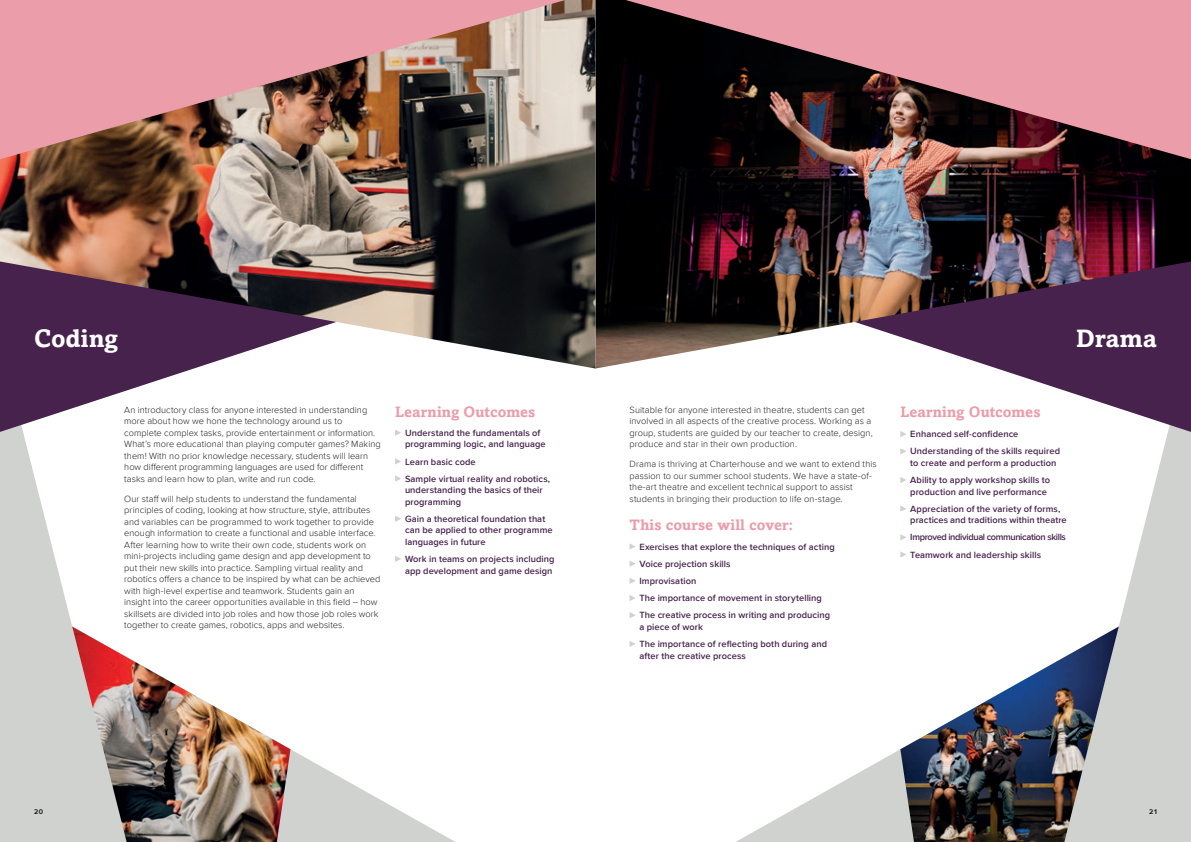
<style>
.page{position:relative;width:1191px;height:842px;background:#fff}
.page>*{position:absolute;margin:0;border:0;box-sizing:border-box;transform-origin:0 0}
.t1{font:700 25px "Amasis MT Std";letter-spacing:.005em;color:#fff}
.t2{font:700 15px "Amasis MT Std";letter-spacing:.005em;color:#eb9daa}
.t3{font:300 9.2px/11.5px "Proxima Nova";letter-spacing:.005em;color:#231f20}
.t4{font:600 9.2px/17.2px "Proxima Nova";letter-spacing:.01em;color:#47224d}
.t5{font:700 7px "Proxima Nova";color:#231f20}
</style>
<div class="page">
<svg style="left:736px;top:749px;width:164px;height:93px"></svg>
<img style="left:900px;top:657px;width:164px;height:185px">
<svg style="left:290px;top:749px;width:165px;height:93px;fill:#cfd2cf"></svg>
<img style="left:127px;top:657px;width:163px;height:185px">
<svg style="left:1064px;top:432px;width:127px;height:410px;fill:#cfd2cf"></svg>
<svg style="left:999px;top:369px;width:192px;height:63px"></svg>
<img style="left:595px;top:0;width:596px;height:369px">
<svg style="left:625px;top:0;width:566px;height:159px;background:#86595f"></svg>
<svg style="left:0;top:432px;width:127px;height:410px;fill:#cfd2cf"></svg>
<svg style="left:0;top:0;width:595px;height:432px"></svg>
<img style="left:0;top:0;width:565px;height:159px">
<svg style="left:395px;top:430px;width:6px;height:6px"></svg>
<svg style="left:395px;top:458px;width:6px;height:6px"></svg>
<svg style="left:395px;top:475px;width:6px;height:7px"></svg>
<svg style="left:395px;top:516px;width:6px;height:6px"></svg>
<svg style="left:395px;top:556px;width:6px;height:6px"></svg>
<svg style="left:900px;top:431px;width:6px;height:6px"></svg>
<svg style="left:900px;top:448px;width:6px;height:6px"></svg>
<svg style="left:900px;top:477px;width:6px;height:6px"></svg>
<svg style="left:900px;top:506px;width:6px;height:6px"></svg>
<svg style="left:900px;top:534px;width:6px;height:6px"></svg>
<svg style="left:900px;top:551px;width:6px;height:7px"></svg>
<svg style="left:629px;top:543px;width:7px;height:7px"></svg>
<svg style="left:629px;top:561px;width:7px;height:6px"></svg>
<svg style="left:629px;top:578px;width:7px;height:6px"></svg>
<svg style="left:629px;top:595px;width:6px;height:6px"></svg>
<svg style="left:629px;top:612px;width:7px;height:6px"></svg>
<svg style="left:629px;top:641px;width:7px;height:6px"></svg>
<h1 class="t1" style="left:34px;top:323px;width:85px">Coding</h1>
<h1 class="t1" style="left:1076px;top:323px;width:82px">Drama</h1>
<p class="t3" style="left:124px;top:403px;width:258px">An introductory class for anyone interested in understanding more about how we hone the technology around us to complete complex tasks, provide entertainment or information.<br>What’s more educational than playing computer games? Making them! With no prior knowledge necessary, students will learn how different programming languages are used for different tasks and learn how to plan, write and run code.</p>
<p class="t3" style="left:124px;top:492px;width:258px">Our staff will help students to understand the fundamental principles of coding, looking at how structure, style, attributes and variables can be programmed to work together to provide enough information to create a functional and usable interface.<br>After learning how to write their own code, students work on mini-projects including game design and app development to put their new skills into practice. Sampling virtual reality and robotics offers a chance to be inspired by what can be achieved with high-level expertise and teamwork. Students gain an insight into the career opportunities available in this field – how skillsets are divided into job roles and how those job roles work together to create games, robotics, apps and websites.</p>
<h2 class="t2" style="left:395px;top:403px;width:142px">Learning Outcomes</h2>
<p class="t4" style="left:405px;top:427px;width:142px;line-height:11.5px">Understand the fundamentals of programming logic, and language</p>
<p class="t4" style="left:405px;top:453px;width:147px">Learn basic code<br>Sample virtual reality and robotics,</p>
<p class="t4" style="left:405px;top:484px;width:139px;line-height:11.5px">understanding the basics of their programming</p>
<p class="t4" style="left:405px;top:513px;width:149px;line-height:11.5px">Gain a theoretical foundation that can be applied to other programme languages in future</p>
<p class="t4" style="left:405px;top:553px;width:151px;line-height:11.5px">Work in teams on projects including app development and game design</p>
<p class="t3" style="left:629px;top:403px;width:245px">Suitable for anyone interested in theatre, students can get involved in all aspects of the creative process. Working as a group, students are guided by our teacher to create, design, produce and star in their own production.</p>
<p class="t3" style="left:629px;top:458px;width:249px">Drama is thriving at Charterhouse and we want to extend this passion to our summer school students. We have a state-of&shy;the-art theatre and excellent technical support to assist students in bringing their production to life on-stage.</p>
<h2 class="t2" style="left:629px;top:515px;width:165px">This course will cover:</h2>
<p class="t4" style="left:639px;top:538px;width:197px">Exercises that explore the techniques of acting Voice projection skills<br>Improvisation<br>The importance of movement in storytelling The creative process in writing and producing</p>
<p class="t4" style="left:639px;top:618px;width:189px">a piece of work<br>The importance of reflecting both during and</p>
<p class="t4" style="left:639px;top:647px;width:108px">after the creative process</p>
<h2 class="t2" style="left:900px;top:403px;width:142px">Learning Outcomes</h2>
<p class="t4" style="left:910px;top:425px;width:151px">Enhanced self-confidence<br>Understanding of the skills required</p>
<p class="t4" style="left:910px;top:454px;width:148px">to create and perform a production<br>Ability to apply workshop skills to</p>
<p class="t4" style="left:910px;top:483px;width:152px">production and live performance<br>Appreciation of the variety of forms,</p>
<p class="t4" style="left:910px;top:511px;width:158px;text-align:justify">practices and traditions within theatre Improved individual communication skills Teamwork and leadership skills</p>
<p class="t5" style="left:34px;top:806px;width:11px">20</p>
<p class="t5" style="left:1149px;top:806px;width:9px">21</p>
</div>
